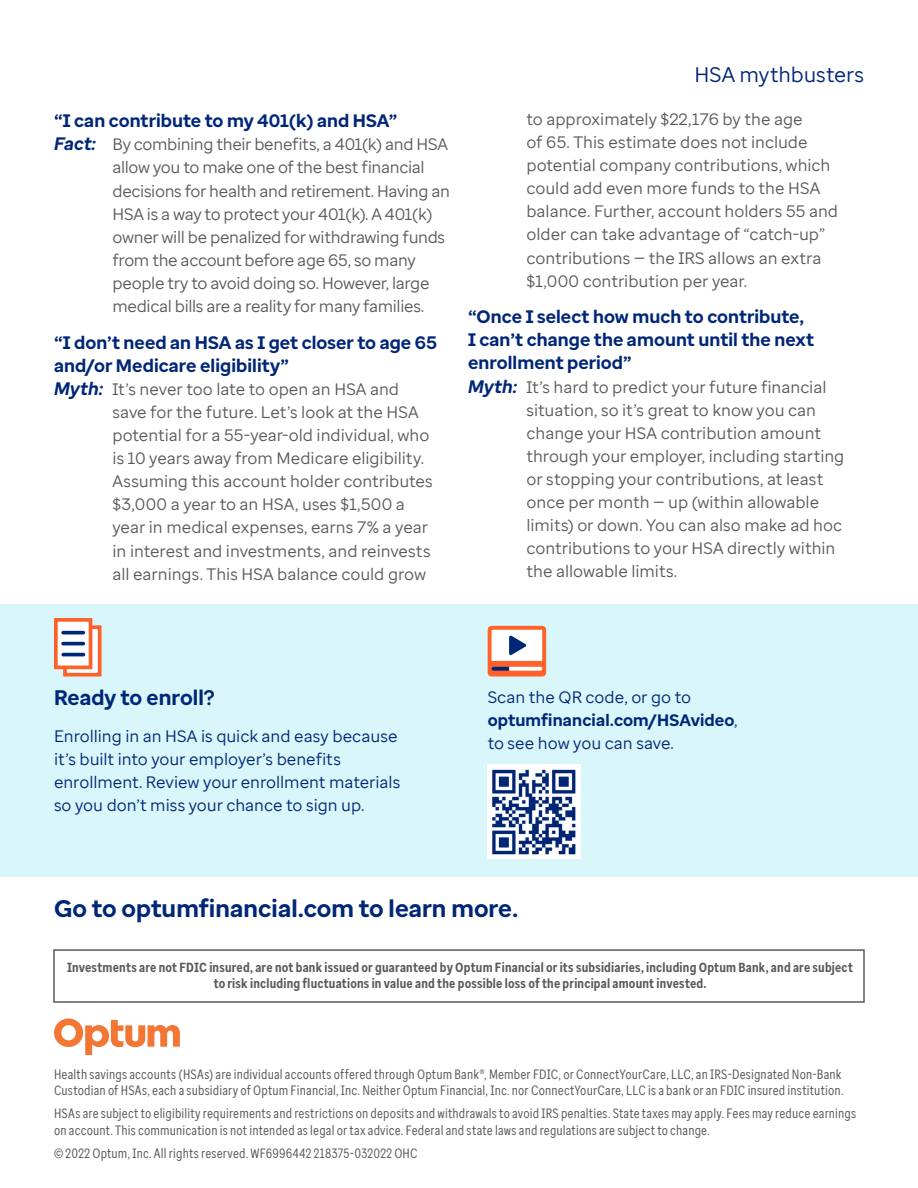
<style>
.page{position:relative;width:918px;height:1188px;background:#fff}
.page>*{position:absolute;margin:0;border:0;box-sizing:border-box;transform-origin:0 0}
.t1{font:700 24px "Optum Sans";color:#002677}
.t2{font:700 21px "Optum Sans";letter-spacing:.005em;color:#002677}
.t3{font:21px "Optum Sans";letter-spacing:-.005em;color:#002677}
.t4{font:700 18px/23.1px "Optum Sans";letter-spacing:.005em;color:#002677}
.t5{font:16.5px/23.1px "Optum Sans";letter-spacing:-.005em;color:#5a5a5a}
.t6{font:16.5px/23.1px "Optum Sans";letter-spacing:-.025em;color:#5a5a5a}
.t7{font:16.5px/23.1px "Optum Sans";letter-spacing:-.005em;color:#002677}
.t8{font:13.5px/16.2px "Optum Sans Cond";letter-spacing:.01em;color:#5a5a5a}
.t9{font:700 13.5px/16.2px "Optum Sans Cond";letter-spacing:.015em;color:#5a5a5a;text-align:center}
.s1{font-weight:700;font-style:italic;font-size:18px;color:#002677}
.s2{font-weight:700}
</style>
<div class="page">
<div style="left:0;top:605px;width:918px;height:272px;background:#d9f6fa"></div>
<svg style="left:488px;top:626px;width:58px;height:51px"></svg>
<div style="left:492px;top:630px;width:50px;height:31px;background:#fff"></div>
<svg style="left:492px;top:667px;width:50px;height:4px"></svg>
<svg style="left:509px;top:635px;width:17px;height:20px"></svg>
<svg style="left:54px;top:618px;width:48px;height:59px;background:#f7c1af"></svg>
<hr style="left:61px;top:642px;width:24px;height:3px;background:#002677;border-radius:2px">
<hr style="left:61px;top:653px;width:24px;height:3px;background:#002677;border-radius:2px">
<hr style="left:61px;top:631px;width:24px;height:3px;background:#002677;border-radius:2px">
<svg style="left:54px;top:1018px;width:126px;height:37px"></svg>
<img style="left:488px;top:765px;width:92px;height:94px">
<div style="left:53px;top:949px;width:812px;height:54px;border:2px solid #5a5a5a"></div>
<p class="t4" style="left:54px;top:109px;width:345px">“I can contribute to my 401(k) and HSA”</p>
<p class="t6" style="left:112px;top:133px;width:339px;text-indent:-58px"><span class="s1">Fact:</span> By combining their benefits, a 401(k) and HSA allow you to make one of the best financial decisions for health and retirement. Having an HSA is a way to protect your 401(k). A 401(k) owner will be penalized for withdrawing funds from the account before age 65, so many people try to avoid doing so. However, large medical bills are a reality for many families.</p>
<p class="t4" style="left:54px;top:331px;width:384px">“I don’t need an HSA as I get closer to age 65 and/or Medicare eligibility”</p>
<p class="t5" style="left:112px;top:377px;width:322px;text-indent:-58px"><span class="s1">Myth:</span> It’s never too late to open an HSA and save for the future. Let’s look at the HSA potential for a 55-year-old individual, who is 10 years away from Medicare eligibility.<br>Assuming this account holder contributes $3,000 a year to an HSA, uses $1,500 a year in medical expenses, earns 7% a year in interest and investments, and reinvests all earnings. This HSA balance could grow</p>
<p class="t3" style="left:694px;top:61px;width:171px">HSA mythbusters</p>
<p class="t5" style="left:527px;top:107px;width:313px">to approximately $22,176 by the age<br>of 65. This estimate does not include potential company contributions, which could add even more funds to the HSA balance. Further, account holders 55 and older can take advantage of “catch-up” contributions — the IRS allows an extra $1,000 contribution per year.</p>
<p class="t4" style="left:468px;top:305px;width:348px">“Once I select how much to contribute,<br>I can’t change the amount until the next enrollment period”</p>
<p class="t5" style="left:526px;top:375px;width:319px;text-indent:-58px"><span class="s1">Myth:</span> It’s hard to predict your future financial situation, so it’s great to know you can change your HSA contribution amount through your employer, including starting or stopping your contributions, at least once per month — up (within allowable limits) or down. You can also make ad hoc contributions to your HSA directly within the allowable limits.</p>
<p class="t2" style="left:54px;top:684px;width:162px">Ready to enroll?</p>
<p class="t7" style="left:54px;top:724px;width:348px">Enrolling in an HSA is quick and easy because it’s built into your employer’s benefits enrollment. Review your enrollment materials so you don’t miss your chance to sign up.</p>
<p class="t7" style="left:488px;top:685px;width:251px">Scan the QR code, or go to <span class="s2">optumfinancial.com/HSAvideo</span>, to see how you can save.</p>
<h1 class="t1" style="left:54px;top:893px;width:466px">Go to optumfinancial.com to learn more.</h1>
<p class="t9" style="left:67px;top:959px;width:788px">Investments are not FDIC insured, are not bank issued or guaranteed by Optum Financial or its subsidiaries, including Optum Bank, and are subject to risk including fluctuations in value and the possible loss of the principal amount invested.</p>
<p class="t8" style="left:54px;top:1066px;width:791px">Health savings accounts (HSAs) are individual accounts offered through Optum Bank®, Member FDIC, or ConnectYourCare, LLC, an IRS-Designated Non-Bank<br>Custodian of HSAs, each a subsidiary of Optum Financial, Inc. Neither Optum Financial, Inc. nor ConnectYourCare, LLC is a bank or an FDIC insured institution.</p>
<p class="t8" style="left:54px;top:1106px;width:804px">HSAs are subject to eligibility requirements and restrictions on deposits and withdrawals to avoid IRS penalties. State taxes may apply. Fees may reduce earnings on account. This communication is not intended as legal or tax advice. Federal and state laws and regulations are subject to change.</p>
<p class="t8" style="left:54px;top:1145px;width:365px">© 2022 Optum, Inc. All rights reserved. WF6996442 218375-032022 OHC</p>
</div>
